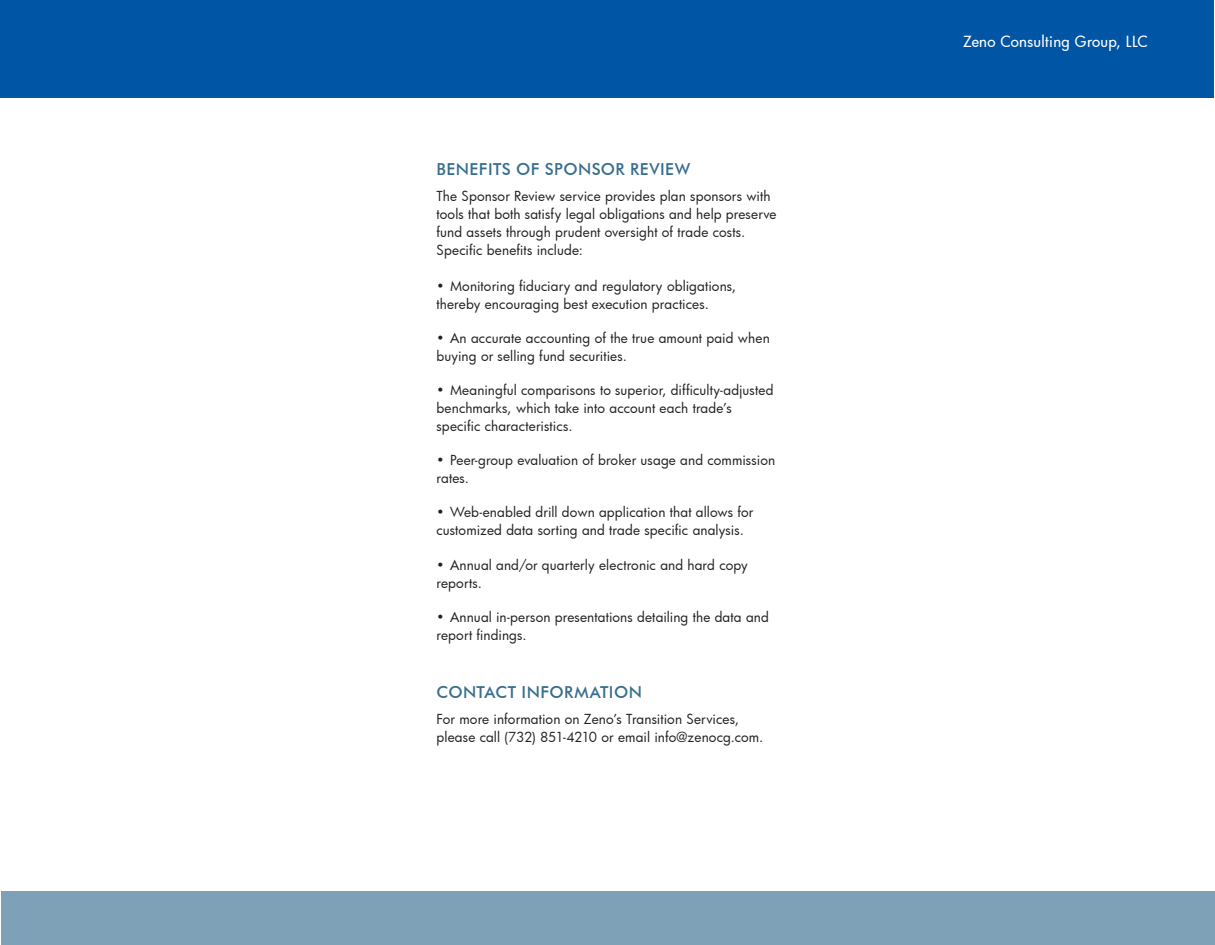
<style>
.page{position:relative;width:1215px;height:945px;background:#fff}
.page>*{position:absolute;margin:0;border:0;box-sizing:border-box;transform-origin:0 0}
.t1{font:500 16.5px "Futura BT";letter-spacing:.025em;color:#386e8f}
.t2{font:500 15px "Futura";letter-spacing:.02em;color:#fff}
.t3{font:13.5px/18px "Futura";letter-spacing:.01em;color:#231f20}
</style>
<div class="page">
<div style="left:1px;top:1px;width:1213px;height:97px;background:#0155a5"></div>
<div style="left:1px;top:891px;width:1214px;height:54px;background:#7ea1b7"></div>
<p class="t1" style="left:436px;top:159px;width:255px">BENEFITS OF SPONSOR REVIEW</p>
<p class="t3" style="left:436px;top:186px;width:342px">The Sponsor Review service provides plan sponsors with tools that both satisfy legal obligations and help preserve fund assets through prudent oversight of trade costs.<br>Specific benefits include:</p>
<p class="t3" style="left:436px;top:276px;width:301px">• Monitoring fiduciary and regulatory obligations, thereby encouraging best execution practices.</p>
<p class="t3" style="left:436px;top:329px;width:335px">• An accurate accounting of the true amount paid when buying or selling fund securities.</p>
<p class="t3" style="left:436px;top:381px;width:339px">• Meaningful comparisons to superior, difficulty-adjusted benchmarks, which take into account each trade’s specific characteristics.</p>
<p class="t3" style="left:436px;top:451px;width:340px">• Peer-group evaluation of broker usage and commission rates.</p>
<p class="t3" style="left:436px;top:503px;width:319px">• Web-enabled drill down application that allows for customized data sorting and trade specific analysis.</p>
<p class="t3" style="left:436px;top:555px;width:313px">• Annual and/or quarterly electronic and hard copy reports.</p>
<p class="t3" style="left:436px;top:608px;width:334px">• Annual in-person presentations detailing the data and report findings.</p>
<p class="t1" style="left:436px;top:682px;width:207px">CONTACT INFORMATION</p>
<p class="t3" style="left:436px;top:710px;width:328px">For more information on Zeno’s Transition Services, please call (732) 851-4210 or email info@zenocg.com.</p>
<p class="t2" style="left:963px;top:32px;width:186px">Zeno Consulting Group, LLC</p>
</div>
